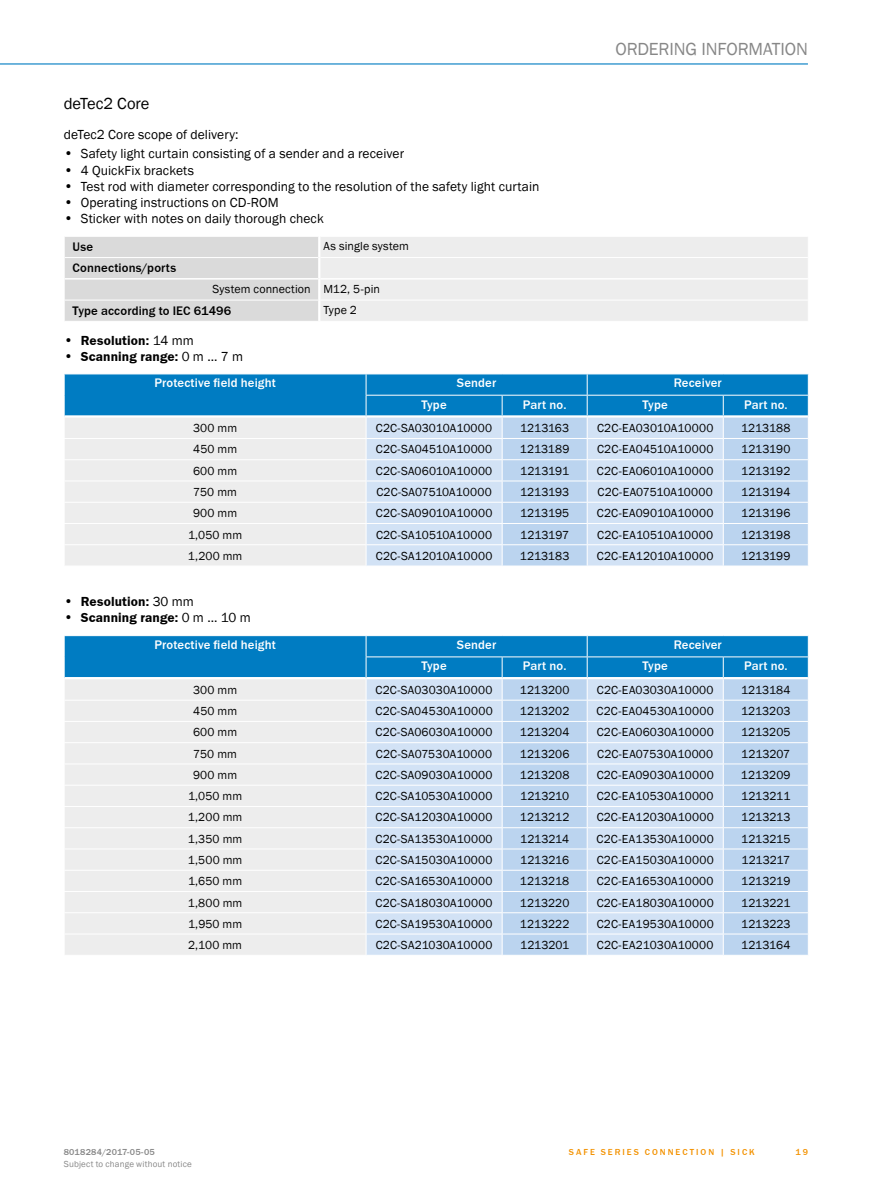
<style>
.page{position:relative;width:893px;height:1188px;background:#fff}
.page>*{position:absolute;margin:0;border:0;box-sizing:border-box;transform-origin:0 0}
.t1{font:18px "SICK Franklin";letter-spacing:-.01em;color:#878787}
.t2{font:16.5px "SICK Franklin";letter-spacing:-.005em;color:#000}
.t3{font:13.5px "SICK Franklin";letter-spacing:.005em;color:#000}
.t4{font:700 13.5px "SICK Franklin";letter-spacing:.01em;color:#000}
.t5{font:500 12.75px "SICK Franklin";letter-spacing:.01em;color:#fff}
.t6{font:500 12.75px "SICK Franklin";letter-spacing:.01em;color:#000}
.t7{font:12px "SICK Franklin";letter-spacing:.01em;color:#000}
.t8{font:12px "SICK Franklin";letter-spacing:-.01em;color:#000}
.t9{font:9px "SICK Franklin";letter-spacing:.02em;color:#878787}
.t10{font:500 9px "SICK Franklin";letter-spacing:.225em;color:#f39200}
.t11{font:500 9px "SICK Franklin";letter-spacing:.02em;color:#878787}
.s1{font-size:14.25px}
.s2{font-weight:400;font-size:14.25px}
.s3{font-weight:400}
</style>
<div class="page">
<hr style="left:0;top:63px;width:808px;height:2px;background:#007cc2">
<svg style="left:64px;top:237px;width:744px;height:84px;background:#e7e7e7"></svg>
<svg style="left:64px;top:374px;width:745px;height:192px;background:#adcfe7"></svg>
<hr style="left:723px;top:374px;width:86px;height:1px;background:#fff">
<hr style="left:587px;top:395px;width:136px;height:1px;background:#fff">
<hr style="left:723px;top:395px;width:86px;height:1px;background:#fff">
<svg style="left:64px;top:636px;width:745px;height:319px;background:#bed7eb"></svg>
<hr style="left:587px;top:657px;width:136px;height:1px;background:#fff">
<hr style="left:723px;top:657px;width:86px;height:1px;background:#fff">
<h1 class="t1" style="left:615px;top:38px;width:194px">ORDERING INFORMATION</h1>
<h2 class="t2" style="left:64px;top:93px;width:87px">deTec2 Core</h2>
<p class="t3" style="left:64px;top:126px;width:176px">deTec2 Core scope of delivery:</p>
<p class="t3" style="left:64px;top:145px;width:342px"><span class="s1">•</span> Safety light curtain consisting of a sender and a receiver</p>
<p class="t3" style="left:64px;top:162px;width:132px"><span class="s1">•</span> 4 QuickFix brackets</p>
<p class="t3" style="left:64px;top:178px;width:477px"><span class="s1">•</span> Test rod with diameter corresponding to the resolution of the safety light curtain</p>
<p class="t3" style="left:64px;top:194px;width:216px"><span class="s1">•</span> Operating instructions on CD-ROM</p>
<p class="t3" style="left:64px;top:210px;width:262px"><span class="s1">•</span> Sticker with notes on daily thorough check</p>
<p class="t6" style="left:73px;top:239px;width:22px">Use</p>
<p class="t7" style="left:324px;top:239px;width:87px">As single system</p>
<p class="t6" style="left:73px;top:260px;width:105px">Connections/ports</p>
<p class="t7" style="left:213px;top:281px;width:169px">System connection M12, 5-pin</p>
<p class="t6" style="left:73px;top:303px;width:160px">Type according to IEC 61496</p>
<p class="t7" style="left:324px;top:303px;width:35px">Type 2</p>
<p class="t4" style="left:64px;top:332px;width:131px"><span class="s2">•</span> Resolution: <span class="s3">14 mm</span></p>
<p class="t4" style="left:64px;top:348px;width:181px"><span class="s2">•</span> Scanning range: <span class="s3">0 m ... 7 m</span></p>
<p class="t5" style="left:154px;top:375px;width:123px">Protective field height</p>
<p class="t5" style="left:457px;top:375px;width:41px">Sender</p>
<p class="t5" style="left:674px;top:375px;width:50px">Receiver</p>
<p class="t5" style="left:421px;top:397px;width:27px">Type</p>
<p class="t5" style="left:523px;top:397px;width:45px">Part no.</p>
<p class="t5" style="left:643px;top:397px;width:27px">Type</p>
<p class="t5" style="left:744px;top:397px;width:45px">Part no.</p>
<p class="t7" style="left:193px;top:421px;width:46px">300 mm</p>
<p class="t7" style="left:376px;top:421px;width:118px">C2C-SA03010A10000</p>
<p class="t7" style="left:520px;top:421px;width:51px">1213163</p>
<p class="t7" style="left:597px;top:421px;width:118px">C2C-EA03010A10000</p>
<p class="t7" style="left:741px;top:421px;width:51px">1213188</p>
<p class="t7" style="left:193px;top:442px;width:46px">450 mm</p>
<p class="t7" style="left:376px;top:442px;width:118px">C2C-SA04510A10000</p>
<p class="t7" style="left:520px;top:442px;width:51px">1213189</p>
<p class="t7" style="left:597px;top:442px;width:118px">C2C-EA04510A10000</p>
<p class="t7" style="left:741px;top:442px;width:51px">1213190</p>
<p class="t7" style="left:193px;top:463px;width:46px">600 mm</p>
<p class="t7" style="left:376px;top:463px;width:118px">C2C-SA06010A10000</p>
<p class="t7" style="left:520px;top:463px;width:50px">1213191</p>
<p class="t7" style="left:597px;top:463px;width:118px">C2C-EA06010A10000</p>
<p class="t7" style="left:741px;top:463px;width:51px">1213192</p>
<p class="t7" style="left:193px;top:485px;width:45px">750 mm</p>
<p class="t7" style="left:376px;top:485px;width:117px">C2C-SA07510A10000</p>
<p class="t7" style="left:520px;top:485px;width:51px">1213193</p>
<p class="t7" style="left:597px;top:485px;width:117px">C2C-EA07510A10000</p>
<p class="t7" style="left:741px;top:485px;width:51px">1213194</p>
<p class="t7" style="left:193px;top:506px;width:46px">900 mm</p>
<p class="t7" style="left:376px;top:506px;width:118px">C2C-SA09010A10000</p>
<p class="t7" style="left:520px;top:506px;width:51px">1213195</p>
<p class="t7" style="left:597px;top:506px;width:118px">C2C-EA09010A10000</p>
<p class="t7" style="left:741px;top:506px;width:51px">1213196</p>
<p class="t7" style="left:188px;top:527px;width:56px">1,050 mm</p>
<p class="t7" style="left:376px;top:527px;width:118px">C2C-SA10510A10000</p>
<p class="t7" style="left:520px;top:527px;width:50px">1213197</p>
<p class="t7" style="left:597px;top:527px;width:118px">C2C-EA10510A10000</p>
<p class="t7" style="left:741px;top:527px;width:51px">1213198</p>
<p class="t7" style="left:188px;top:548px;width:56px">1,200 mm</p>
<p class="t7" style="left:376px;top:548px;width:118px">C2C-SA12010A10000</p>
<p class="t7" style="left:520px;top:548px;width:51px">1213183</p>
<p class="t7" style="left:597px;top:548px;width:118px">C2C-EA12010A10000</p>
<p class="t7" style="left:741px;top:548px;width:51px">1213199</p>
<p class="t4" style="left:64px;top:593px;width:132px"><span class="s2">•</span> Resolution: <span class="s3">30 mm</span></p>
<p class="t4" style="left:64px;top:610px;width:189px"><span class="s2">•</span> Scanning range: <span class="s3">0 m ... 10 m</span></p>
<p class="t5" style="left:154px;top:637px;width:123px">Protective field height</p>
<p class="t5" style="left:457px;top:637px;width:41px">Sender</p>
<p class="t5" style="left:674px;top:637px;width:50px">Receiver</p>
<p class="t5" style="left:421px;top:658px;width:27px">Type</p>
<p class="t5" style="left:523px;top:658px;width:45px">Part no.</p>
<p class="t5" style="left:643px;top:658px;width:27px">Type</p>
<p class="t5" style="left:744px;top:658px;width:45px">Part no.</p>
<p class="t7" style="left:193px;top:682px;width:46px">300 mm</p>
<p class="t7" style="left:376px;top:682px;width:118px">C2C-SA03030A10000</p>
<p class="t7" style="left:520px;top:682px;width:51px">1213200</p>
<p class="t7" style="left:597px;top:682px;width:118px">C2C-EA03030A10000</p>
<p class="t7" style="left:741px;top:682px;width:51px">1213184</p>
<p class="t7" style="left:193px;top:704px;width:46px">450 mm</p>
<p class="t7" style="left:375px;top:704px;width:119px">C2C-SA04530A10000</p>
<p class="t7" style="left:520px;top:704px;width:51px">1213202</p>
<p class="t7" style="left:597px;top:704px;width:119px">C2C-EA04530A10000</p>
<p class="t7" style="left:741px;top:704px;width:51px">1213203</p>
<p class="t7" style="left:193px;top:725px;width:46px">600 mm</p>
<p class="t7" style="left:376px;top:725px;width:119px">C2C-SA06030A10000</p>
<p class="t7" style="left:520px;top:725px;width:51px">1213204</p>
<p class="t7" style="left:597px;top:725px;width:118px">C2C-EA06030A10000</p>
<p class="t7" style="left:741px;top:725px;width:51px">1213205</p>
<p class="t7" style="left:193px;top:746px;width:45px">750 mm</p>
<p class="t7" style="left:376px;top:746px;width:118px">C2C-SA07530A10000</p>
<p class="t7" style="left:520px;top:746px;width:51px">1213206</p>
<p class="t7" style="left:597px;top:746px;width:118px">C2C-EA07530A10000</p>
<p class="t7" style="left:741px;top:746px;width:51px">1213207</p>
<p class="t7" style="left:193px;top:768px;width:46px">900 mm</p>
<p class="t7" style="left:376px;top:768px;width:119px">C2C-SA09030A10000</p>
<p class="t7" style="left:520px;top:768px;width:51px">1213208</p>
<p class="t7" style="left:597px;top:768px;width:119px">C2C-EA09030A10000</p>
<p class="t7" style="left:741px;top:768px;width:51px">1213209</p>
<p class="t7" style="left:188px;top:789px;width:56px">1,050 mm</p>
<p class="t7" style="left:376px;top:789px;width:118px">C2C-SA10530A10000</p>
<p class="t7" style="left:520px;top:789px;width:51px">1213210</p>
<p class="t7" style="left:597px;top:789px;width:118px">C2C-EA10530A10000</p>
<p class="t7" style="left:741px;top:789px;width:51px">1213211</p>
<p class="t7" style="left:188px;top:810px;width:56px">1,200 mm</p>
<p class="t7" style="left:375px;top:810px;width:119px">C2C-SA12030A10000</p>
<p class="t7" style="left:520px;top:810px;width:51px">1213212</p>
<p class="t7" style="left:597px;top:810px;width:119px">C2C-EA12030A10000</p>
<p class="t7" style="left:741px;top:810px;width:51px">1213213</p>
<p class="t7" style="left:188px;top:831px;width:56px">1,350 mm</p>
<p class="t7" style="left:375px;top:831px;width:119px">C2C-SA13530A10000</p>
<p class="t7" style="left:520px;top:831px;width:51px">1213214</p>
<p class="t7" style="left:597px;top:831px;width:119px">C2C-EA13530A10000</p>
<p class="t7" style="left:741px;top:831px;width:51px">1213215</p>
<p class="t7" style="left:188px;top:853px;width:56px">1,500 mm</p>
<p class="t7" style="left:376px;top:853px;width:119px">C2C-SA15030A10000</p>
<p class="t8" style="left:520px;top:853px;width:51px">1213216</p>
<p class="t7" style="left:597px;top:853px;width:118px">C2C-EA15030A10000</p>
<p class="t8" style="left:741px;top:853px;width:50px">1213217</p>
<p class="t7" style="left:188px;top:874px;width:56px">1,650 mm</p>
<p class="t7" style="left:376px;top:874px;width:118px">C2C-SA16530A10000</p>
<p class="t7" style="left:520px;top:874px;width:51px">1213218</p>
<p class="t7" style="left:597px;top:874px;width:118px">C2C-EA16530A10000</p>
<p class="t7" style="left:741px;top:874px;width:51px">1213219</p>
<p class="t7" style="left:188px;top:895px;width:56px">1,800 mm</p>
<p class="t7" style="left:375px;top:895px;width:119px">C2C-SA18030A10000</p>
<p class="t7" style="left:520px;top:895px;width:51px">1213220</p>
<p class="t7" style="left:597px;top:895px;width:119px">C2C-EA18030A10000</p>
<p class="t7" style="left:741px;top:895px;width:51px">1213221</p>
<p class="t7" style="left:188px;top:916px;width:56px">1,950 mm</p>
<p class="t7" style="left:376px;top:916px;width:119px">C2C-SA19530A10000</p>
<p class="t7" style="left:520px;top:916px;width:51px">1213222</p>
<p class="t7" style="left:597px;top:916px;width:118px">C2C-EA19530A10000</p>
<p class="t7" style="left:741px;top:916px;width:51px">1213223</p>
<p class="t7" style="left:188px;top:938px;width:55px">2,100 mm</p>
<p class="t7" style="left:376px;top:938px;width:118px">C2C-SA21030A10000</p>
<p class="t7" style="left:520px;top:938px;width:51px">1213201</p>
<p class="t7" style="left:597px;top:938px;width:118px">C2C-EA21030A10000</p>
<p class="t7" style="left:741px;top:938px;width:51px">1213164</p>
<p class="t11" style="left:64px;top:1146px;width:92px">8018284/2017-05-05</p>
<p class="t10" style="left:569px;top:1146px;width:187px">Safe s eri es connecti on | SICK</p>
<p class="t9" style="left:64px;top:1159px;width:130px">Subject to change without notice</p>
<p class="t10" style="left:796px;top:1146px;width:14px">19</p>
</div>
